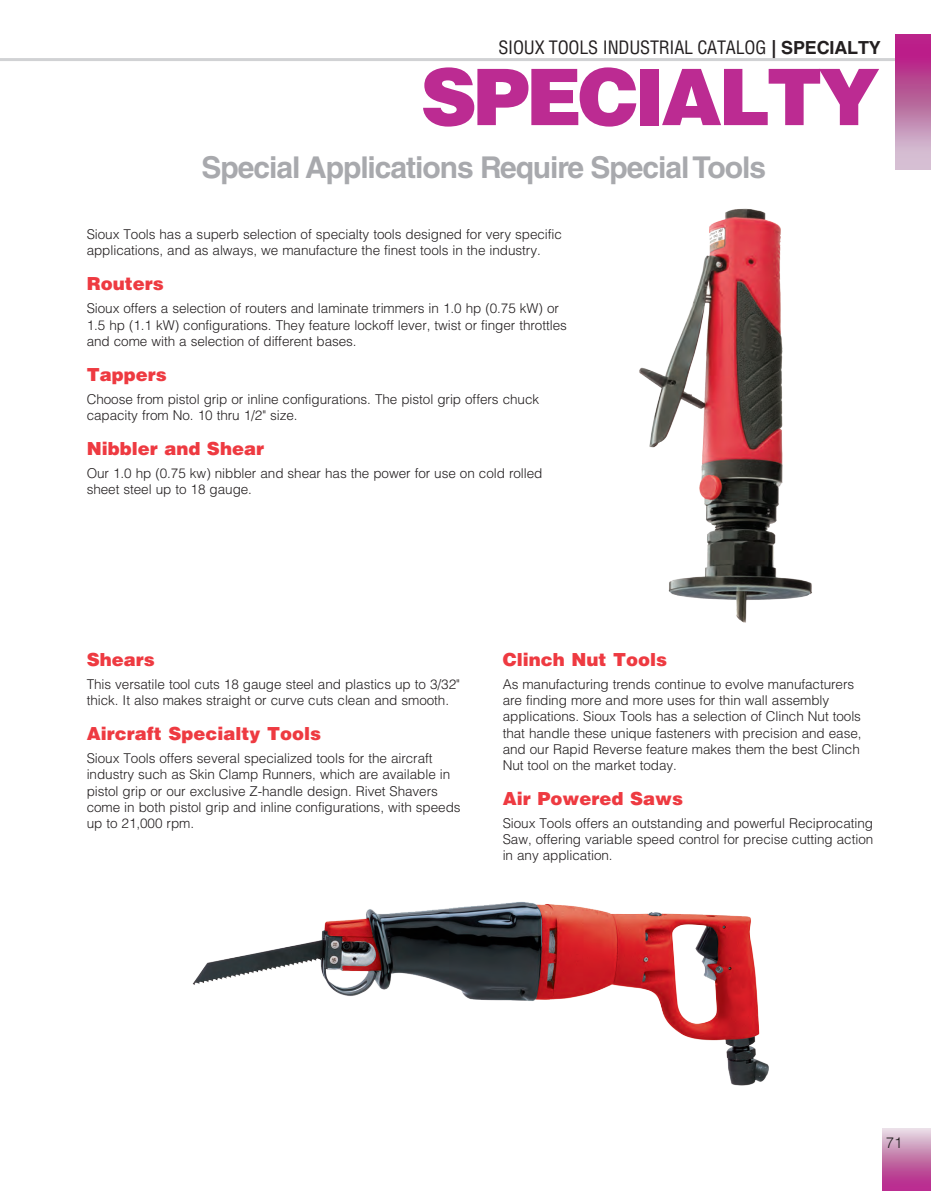
<style>
.page{position:relative;width:931px;height:1191px;background:#fff}
.page>*{position:absolute;margin:0;border:0;box-sizing:border-box;transform-origin:0 0}
.header_section_hel_l{font:900 78px "Helvetica LT Std";letter-spacing:-.05em;color:#bc2b92}
.header_grey_bold_ser{font:700 30px "Helvetica LT Std";letter-spacing:-.035em;color:#a8a9ad}
.Head_Sub__Bold_Red_l{font:900 18px "Helvetica LT Std";color:#ee3a41}
.sioux_tools_industri{font:condensed 18px "Helvetica LT Std";letter-spacing:-.01em;color:#231f20}
.t1{font:300 15px "Helvetica LT Std";color:#231f20}
.body_text_light_9pt{font:300 13.5px/16.2px "Helvetica LT Std";letter-spacing:-.005em;color:#231f20}
.s1{font-weight:700;font-stretch:normal}
</style>
<div class="page">
<hr style="left:0;top:58px;width:930px;height:3px;background:#d1d2d4">
<img style="left:895px;top:34px;width:35px;height:135px">
<img style="left:882px;top:1128px;width:48px;height:62px">
<img style="left:639px;top:208px;width:173px;height:415px">
<img style="left:192px;top:902px;width:577px;height:184px">
<p class="sioux_tools_industri" style="left:498px;top:36px;width:384px">SIOUX TOOLS INDUSTRIAL CATALOG <span class="s1">| SPECIALTY</span></p>
<p class="header_section_hel_l" style="left:420px;top:46px;width:460px">SPECIALTY</p>
<p class="header_grey_bold_ser" style="left:201px;top:149px;width:566px">Special Applications Require Special Tools</p>
<p class="body_text_light_9pt" style="left:87px;top:226px;width:476px">Sioux Tools has a superb selection of specialty tools designed for very specific applications, and as always, we manufacture the finest tools in the industry.</p>
<p class="Head_Sub__Bold_Red_l" style="left:87px;top:272px;width:79px">Routers</p>
<p class="body_text_light_9pt" style="left:87px;top:300px;width:473px">Sioux offers a selection of routers and laminate trimmers in 1. 0 hp (0. 75 kW) or</p>
<p class="body_text_light_9pt" style="left:87px;top:316px;width:481px">1. 5 hp (1. 1 kW) configurations. They feature lockoff lever, twist or finger throttles and come with a selection of different bases.</p>
<p class="Head_Sub__Bold_Red_l" style="left:87px;top:362px;width:82px">Tappers</p>
<p class="body_text_light_9pt" style="left:87px;top:390px;width:454px">Choose from pistol grip or inline configurations. The pistol grip offers chuck capacity from No. 10 thru 1/2" size.</p>
<p class="Head_Sub__Bold_Red_l" style="left:87px;top:437px;width:179px">Nibbler and Shear</p>
<p class="body_text_light_9pt" style="left:87px;top:465px;width:457px">Our 1.0 hp (0. 75 kw) nibbler and shear has the power for use on cold rolled sheet steel up to 18 gauge.</p>
<p class="Head_Sub__Bold_Red_l" style="left:87px;top:647px;width:70px">Shears</p>
<p class="body_text_light_9pt" style="left:87px;top:675px;width:374px">This versatile tool cuts 18 gauge steel and plastics up to 3/32" thick. It also makes straight or curve cuts clean and smooth.</p>
<p class="Head_Sub__Bold_Red_l" style="left:87px;top:721px;width:236px">Aircraft Specialty Tools</p>
<p class="body_text_light_9pt" style="left:87px;top:750px;width:375px">Sioux Tools offers several specialized tools for the aircraft industry such as Skin Clamp Runners, which are available in pistol grip or our exclusive Z-handle design. Rivet Shavers come in both pistol grip and inline configurations, with speeds up to 21,000 rpm.</p>
<p class="Head_Sub__Bold_Red_l" style="left:502px;top:647px;width:166px">Clinch Nut Tools</p>
<p class="body_text_light_9pt" style="left:502px;top:675px;width:360px">As manufacturing trends continue to evolve manufacturers are finding more and more uses for thin wall assembly applications. Sioux Tools has a selection of Clinch Nut tools that handle these unique fasteners with precision and ease, and our Rapid Reverse feature makes them the best Clinch Nut tool on the market today.</p>
<p class="Head_Sub__Bold_Red_l" style="left:502px;top:786px;width:182px">Air Powered Saws</p>
<p class="body_text_light_9pt" style="left:502px;top:814px;width:372px;text-align:justify">Sioux Tools offers an outstanding and powerful Reciprocating Saw, offering variable speed control for precise cutting action in any application.</p>
<p class="t1" style="left:885px;top:1133px;width:18px">71</p>
</div>
